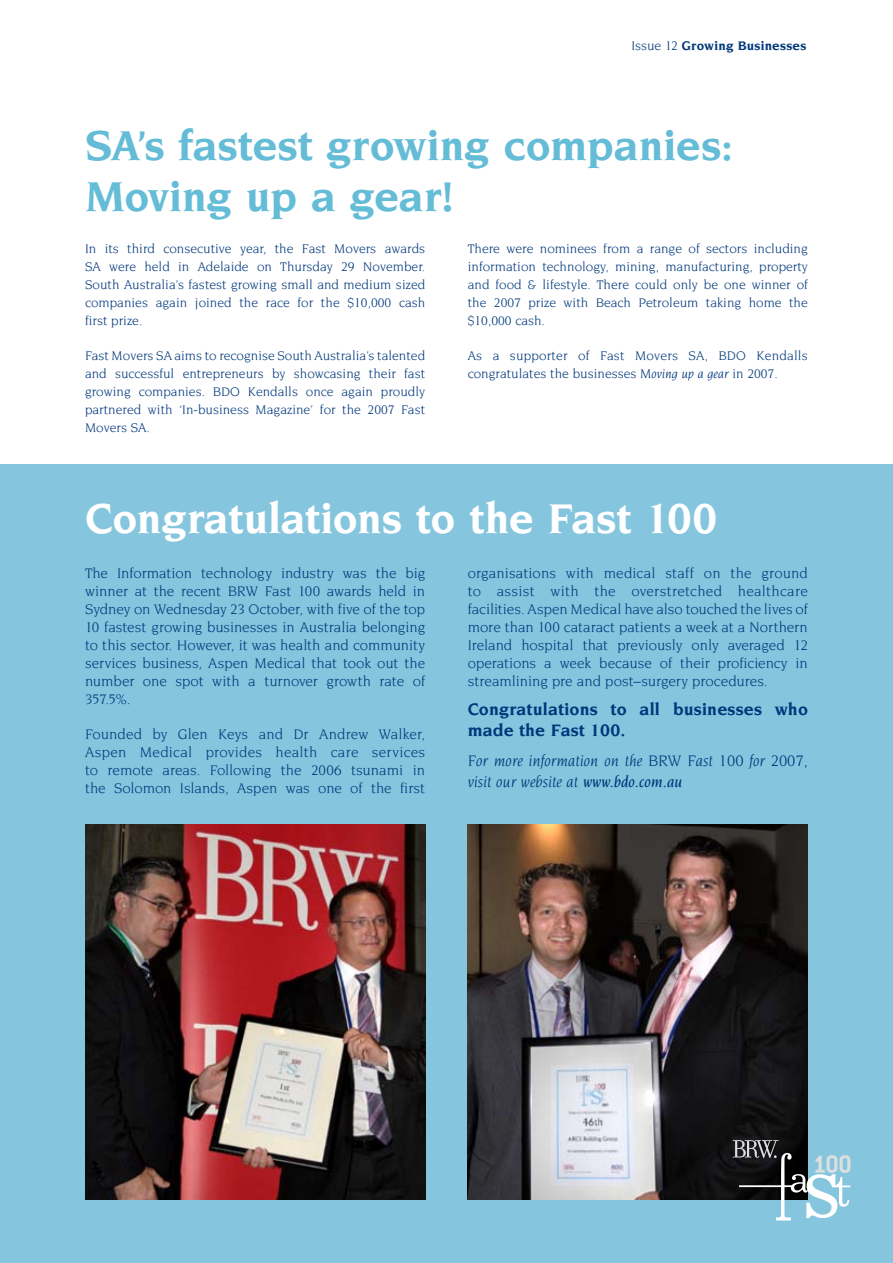
<style>
.page{position:relative;width:893px;height:1263px;background:#fff}
.page>*{position:absolute;margin:0;border:0;box-sizing:border-box;transform-origin:0 0}
.t1{font:700 45px/51px "Novarese Std";color:#64bcd7}
.t2{font:700 45px "Novarese Std";letter-spacing:-.005em;color:#fff}
.t3{font:700 18px/21px "Novarese Std";letter-spacing:.01em;color:#00377b}
.t4{font:italic 16.5px/21px "Novarese Std";color:#00377b}
.t5{font:15px/18px "Novarese Std";letter-spacing:-.005em;color:#00377b;text-align:justify}
.t6{font:13.5px/18px "Novarese Std";color:#00377b;text-align:justify}
.t7{font:700 13.5px "Novarese Std";letter-spacing:.015em;color:#00377b}
.s1{font-weight:400}
.s2{font-style:italic}
.s3{font-weight:500}
</style>
<div class="page">
<div style="left:0;top:464px;width:892px;height:799px;background:#85c6de"></div>
<img style="left:85px;top:825px;width:340px;height:374px">
<img style="left:468px;top:825px;width:340px;height:374px">
<svg style="left:733px;top:1140px;width:117px;height:80px"></svg>
<p class="t7" style="left:631px;top:38px;width:177px"><span class="s1">Issue 12</span> Growing Businesses</p>
<h1 class="t1" style="left:85px;top:120px;width:650px">SA’s fastest growing companies:<br>Moving up a gear!</h1>
<p class="t6" style="left:85px;top:240px;width:342px">In its third consecutive year, the Fast Movers awards SA were held in Adelaide on Thursday 29 November.<br>South Australia’s fastest growing small and medium sized companies again joined the race for the $10,000 cash first prize.</p>
<p class="t6" style="left:85px;top:347px;width:342px">Fast Movers SA aims to recognise South Australia’s talented and successful entrepreneurs by showcasing their fast growing companies. BDO Kendalls once again proudly partnered with ‘In-business Magazine’ for the 2007 Fast Movers SA.</p>
<p class="t6" style="left:468px;top:239px;width:342px">There were nominees from a range of sectors including information technology, mining, manufacturing, property and food &amp; lifestyle. There could only be one winner of the 2007 prize with Beach Petroleum taking home the $10,000 cash.</p>
<p class="t6" style="left:468px;top:346px;width:342px">As a supporter of Fast Movers SA, BDO Kendalls congratulates the businesses <span class="s2">Moving up a gear</span> in 2007.</p>
<h1 class="t2" style="left:85px;top:492px;width:634px">Congratulations to the Fast 100</h1>
<p class="t5" style="left:85px;top:563px;width:342px">The Information technology industry was the big winner at the recent BRW Fast 100 awards held in Sydney on Wednesday 23 October, with five of the top 10 fastest growing businesses in Australia belonging to this sector. However, it was health and community services business, Aspen Medical that took out the number one spot with a turnover growth rate of 357.5%.</p>
<p class="t5" style="left:85px;top:724px;width:342px">Founded by Glen Keys and Dr Andrew Walker, Aspen Medical provides health care services to remote areas. Following the 2006 tsunami in the Solomon Islands, Aspen was one of the first</p>
<p class="t5" style="left:468px;top:564px;width:342px">organisations with medical staff on the ground to assist with the overstretched healthcare facilities. Aspen Medical have also touched the lives of more than 100 cataract patients a week at a Northern Ireland hospital that previously only averaged 12 operations a week because of their proficiency in streamlining pre and post–surgery procedures.</p>
<p class="t3" style="left:468px;top:699px;width:342px">Congratulations to all businesses who made the Fast 100.</p>
<p class="t4" style="left:468px;top:750px;width:342px">For more information on the BRW Fast 100 for 2007, visit our website at <span class="s3">www.bdo.com.au</span></p>
</div>
